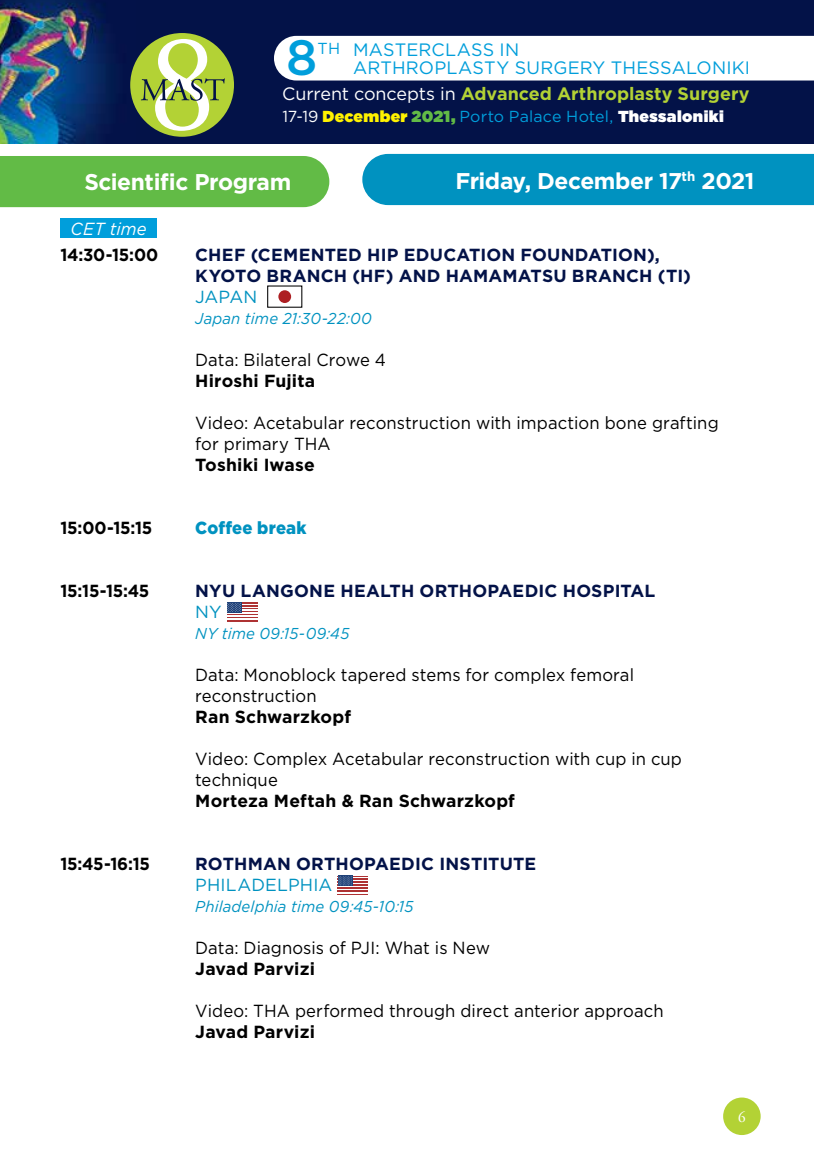
<style>
.page{position:relative;width:814px;height:1166px;background:#fff}
.page>*{position:absolute;margin:0;border:0;box-sizing:border-box;transform-origin:0 0}
.t1{font:500 49.52px "Gotham Greek";color:#009edb}
.t2{font:700 22.75px "Gotham Greek";letter-spacing:-.02em;color:#fff}
.t3{font:700 17.85px "Gotham Greek";color:#b3d235}
.t4{font:17.85px "Gotham Greek";letter-spacing:.01em;color:#009edb}
.t5{font:17.5px/21px "Gotham Greek";letter-spacing:.005em;color:#000;scale:.95 1}
.t6{font:700 17.5px/21px "Gotham Greek";letter-spacing:.01em;color:#031248}
.t7{font:700 17.5px "Gotham Greek";letter-spacing:.01em;color:#000}
.t8{font:700 17.5px "Gotham Greek";letter-spacing:.01em;color:#000;scale:.95 1}
.t9{font:17.5px "Gotham Greek";letter-spacing:.01em;color:#0092c0}
.t10{font:900 17.5px "Gotham Greek";letter-spacing:.01em;color:#0092c0;scale:.95 1}
.t11{font:italic 17.5px "Gotham Greek";letter-spacing:.005em;color:#fff;scale:.95 1}
.t12{font:15.92px "Gotham Greek";letter-spacing:.005em;color:#009edb}
.t13{font:italic 15.75px "Gotham Greek";letter-spacing:.01em;color:#0092c0;scale:.95 1}
.t14{font:15.75px "Adobe Garamond Pro";color:#fff;scale:.95 1}
.s1{font-weight:400;color:#fff}
.s2{color:#fff}
.s3{font-weight:900;color:#fff200}
.s4{font-weight:900;color:#62bb46}
.s5{font-weight:900;color:#fff}
</style>
<div class="page">
<div style="left:136px;top:0;width:678px;height:144px;background:#031248"></div>
<svg style="left:274px;top:36px;width:540px;height:45px"></svg>
<img style="left:0;top:0;width:136px;height:144px">
<div style="left:130px;top:33px;width:104px;height:104px;background:#b3d235;border-radius:50%"></div>
<svg style="left:141px;top:39px;width:84px;height:92px"></svg>
<div style="left:362px;top:154px;width:452px;height:51px;background:#0092c0"></div>
<div style="left:0;top:156px;width:329px;height:51px;background:#62bb46"></div>
<div style="left:278px;top:290px;width:13px;height:13px;background:#ad1f23;border-radius:50%"></div>
<hr style="left:227px;top:602px;width:30px;height:2px;background:#ae3233">
<hr style="left:227px;top:605px;width:30px;height:2px;background:#ae3233">
<hr style="left:227px;top:608px;width:30px;height:2px;background:#ae3233">
<hr style="left:227px;top:611px;width:30px;height:1px;background:#ae3233">
<hr style="left:227px;top:614px;width:30px;height:1px;background:#ae3233">
<hr style="left:227px;top:617px;width:30px;height:1px;background:#ae3233">
<hr style="left:227px;top:620px;width:30px;height:1px;background:#ae3233">
<div style="left:227px;top:602px;width:15px;height:10px;background:#204279"></div>
<svg style="left:227px;top:603px;width:14px;height:9px"></svg>
<hr style="left:337px;top:876px;width:31px;height:1px;background:#ae3233">
<hr style="left:337px;top:879px;width:31px;height:1px;background:#ae3233">
<hr style="left:337px;top:881px;width:31px;height:2px;background:#ae3233">
<hr style="left:337px;top:884px;width:31px;height:2px;background:#ae3233">
<hr style="left:337px;top:887px;width:31px;height:2px;background:#ae3233">
<hr style="left:337px;top:890px;width:31px;height:2px;background:#ae3233">
<hr style="left:337px;top:893px;width:31px;height:2px;background:#ae3233">
<svg style="left:338px;top:876px;width:14px;height:10px"></svg>
<svg style="left:337px;top:876px;width:14px;height:9px"></svg>
<div style="left:60px;top:219px;width:97px;height:19px;background:#009edb"></div>
<div style="left:723px;top:1097px;width:37px;height:38px;background:#b3d235;border-radius:50%"></div>
<h1 class="t1" style="left:286px;top:29px;width:33px">8</h1>
<p class="t12" style="left:317px;top:40px;width:24px">TH</p>
<p class="t4" style="left:353px;top:40px;width:167px">MASTERCLASS IN</p>
<p class="t4" style="left:353px;top:58px;width:398px">ARTHROPLASTY SURGERY THESSALONIKI</p>
<p class="t3" style="left:282px;top:83px;width:469px"><span class="s1">Current concepts in</span> Advanced Arthroplasty Surgery</p>
<p class="t12" style="left:282px;top:108px;width:442px"><span class="s2">17-19</span> <span class="s3">December</span> <span class="s4">2021,</span> Porto Palace Hotel, <span class="s5">Thessaloniki</span></p>
<h2 class="t2" style="left:84px;top:169px;width:208px">Scientific Program</h2>
<p class="t11" style="left:71px;top:219px;width:81px">CET time</p>
<h2 class="t2" style="left:455px;top:167px;width:300px">Friday, December 17<sup>th</sup> 2021</h2>
<p class="t8" style="left:60px;top:245px;width:105px">14:30-15:00</p>
<p class="t6" style="left:195px;top:244px;width:497px">CHEF (CEMENTED HIP EDUCATION FOUNDATION),<br>KYOTO BRANCH (HF) AND HAMAMATSU BRANCH (TI)</p>
<p class="t9" style="left:195px;top:287px;width:63px">JAPAN</p>
<p class="t13" style="left:195px;top:310px;width:187px">Japan time 21:30-22:00</p>
<p class="t5" style="left:195px;top:349px;width:202px">Data: Bilateral Crowe 4</p>
<p class="t7" style="left:195px;top:371px;width:122px">Hiroshi Fujita</p>
<p class="t5" style="left:195px;top:412px;width:552px">Video: Acetabular reconstruction with impaction bone grafting for primary THA</p>
<p class="t7" style="left:195px;top:455px;width:121px">Toshiki Iwase</p>
<p class="t8" style="left:60px;top:518px;width:98px">15:00-15:15</p>
<p class="t10" style="left:195px;top:518px;width:119px">Coffee break</p>
<p class="t8" style="left:60px;top:581px;width:95px">15:15-15:45</p>
<p class="t6" style="left:195px;top:580px;width:461px">NYU LANGONE HEALTH ORTHOPAEDIC HOSPITAL</p>
<p class="t9" style="left:195px;top:602px;width:28px">NY</p>
<p class="t13" style="left:195px;top:625px;width:164px">NY time 09:15-09:45</p>
<p class="t5" style="left:195px;top:664px;width:463px">Data: Monoblock tapered stems for complex femoral reconstruction</p>
<p class="t7" style="left:195px;top:707px;width:157px">Ran Schwarzkopf</p>
<p class="t5" style="left:195px;top:748px;width:514px">Video: Complex Acetabular reconstruction with cup in cup technique</p>
<p class="t7" style="left:195px;top:791px;width:321px">Morteza Meftah &amp; Ran Schwarzkopf</p>
<p class="t8" style="left:60px;top:854px;width:96px">15:45-16:15</p>
<p class="t6" style="left:195px;top:853px;width:342px">ROTHMAN ORTHOPAEDIC INSTITUTE</p>
<p class="t9" style="left:195px;top:875px;width:139px">PHILADELPHIA</p>
<p class="t13" style="left:195px;top:898px;width:231px">Philadelphia time 09:45-10:15</p>
<p class="t5" style="left:195px;top:937px;width:312px">Data: Diagnosis of PJI: What is New</p>
<p class="t7" style="left:195px;top:959px;width:121px">Javad Parvizi</p>
<p class="t5" style="left:195px;top:1000px;width:494px">Video: THA performed through direct anterior approach</p>
<p class="t7" style="left:195px;top:1022px;width:121px">Javad Parvizi</p>
<p class="t14" style="left:738px;top:1107px;width:9px">6</p>
</div>
